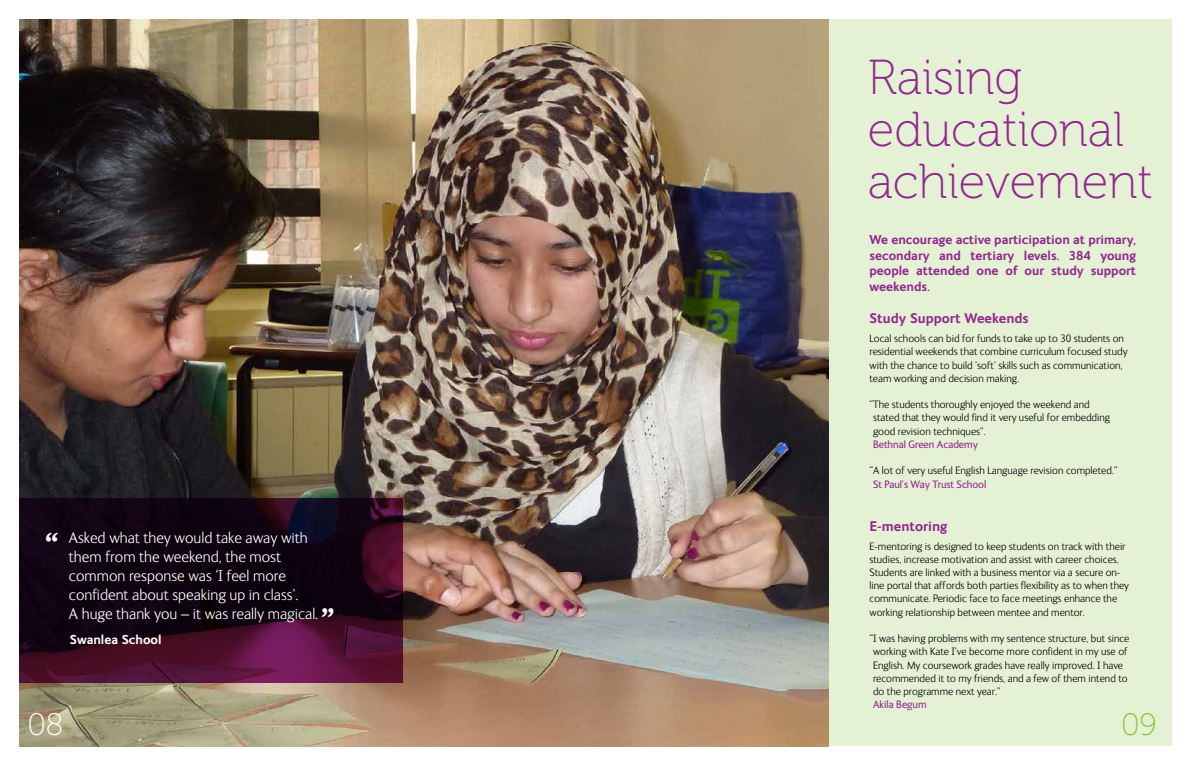
<style>
.page{position:relative;width:1191px;height:766px;background:#fff}
.page>*{position:absolute;margin:0;border:0;box-sizing:border-box;transform-origin:0 0}
.t1{font:49px/52px "Museo 100";color:#92278f}
.t2{font:700 40px "FS Ingrid";color:#fff}
.t3{font:31px "Museo 100";color:#fff}
.t4{font:31px "Museo 100";color:#8dc63f}
.t5{font:300 16px/19px "FS Ingrid";color:#fff}
.t6{font:700 14px "FS Ingrid";color:#92278f}
.t7{font:700 13px/15.6px "FS Ingrid";color:#92278f;text-align:justify}
.t8{font:700 13px "FS Ingrid";color:#fff}
.t9{font:300 11px/13.2px "FS Ingrid";color:#000}
.t10{font:11px "FS Ingrid";color:#92278f}
</style>
<div class="page">
<div style="left:616px;top:20px;width:555px;height:726px;background:#e5f1d4"></div>
<img style="left:20px;top:20px;width:808px;height:726px">
<svg style="left:20px;top:498px;width:383px;height:184px;background:#25081c"></svg>
<h2 class="t2" style="left:44px;top:527px;width:15px">“</h2>
<h3 class="t5" style="left:69px;top:528px;width:251px">Asked what they would take away with them from the weekend, the most common response was ‘I feel more confident about speaking up in class’.<br>A huge thank you – it was really magical.</h3>
<h2 class="t2" style="left:322px;top:601px;width:15px">”</h2>
<p class="t8" style="left:70px;top:632px;width:93px">Swanlea School</p>
<h1 class="t1" style="left:867px;top:52px;width:287px">Raising educational achievement</h1>
<p class="t7" style="left:869px;top:232px;width:268px">We encourage active participation at primary, secondary and tertiary levels. 384 young people attended one of our study support weekends.</p>
<p class="t6" style="left:869px;top:310px;width:161px">Study Support Weekends</p>
<p class="t9" style="left:869px;top:332px;width:259px">Local schools can bid for funds to take up to 30 students on residential weekends that combine curriculum focused study with the chance to build ‘soft’ skills such as communication, team working and decision making.</p>
<p class="t9" style="left:873px;top:398px;width:238px;text-indent:-4px">“The students thoroughly enjoyed the weekend and stated that they would find it very useful for embedding good revision techniques”.</p>
<p class="t10" style="left:873px;top:438px;width:106px">Bethnal Green Academy</p>
<p class="t9" style="left:869px;top:464px;width:250px">“A lot of very useful English Language revision completed.”</p>
<p class="t10" style="left:873px;top:478px;width:115px">St Paul’s Way Trust School</p>
<p class="t6" style="left:869px;top:518px;width:79px">E-mentoring</p>
<p class="t9" style="left:869px;top:539px;width:261px">E-mentoring is designed to keep students on track with their studies, increase motivation and assist with career choices.<br>Students are linked with a business mentor via a secure on&shy;line portal that affords both parties flexibility as to when they communicate. Periodic face to face meetings enhance the working relationship between mentee and mentor.</p>
<p class="t9" style="left:873px;top:632px;width:258px;text-indent:-4px">“I was having problems with my sentence structure, but since working with Kate I’ve become more confident in my use of English. My coursework grades have really improved. I have recommended it to my friends, and a few of them intend to do the programme next year.”</p>
<p class="t10" style="left:873px;top:698px;width:55px">Akila Begum</p>
<h3 class="t3" style="left:28px;top:708px;width:37px">08</h3>
<h3 class="t4" style="left:1121px;top:708px;width:37px">09</h3>
</div>
